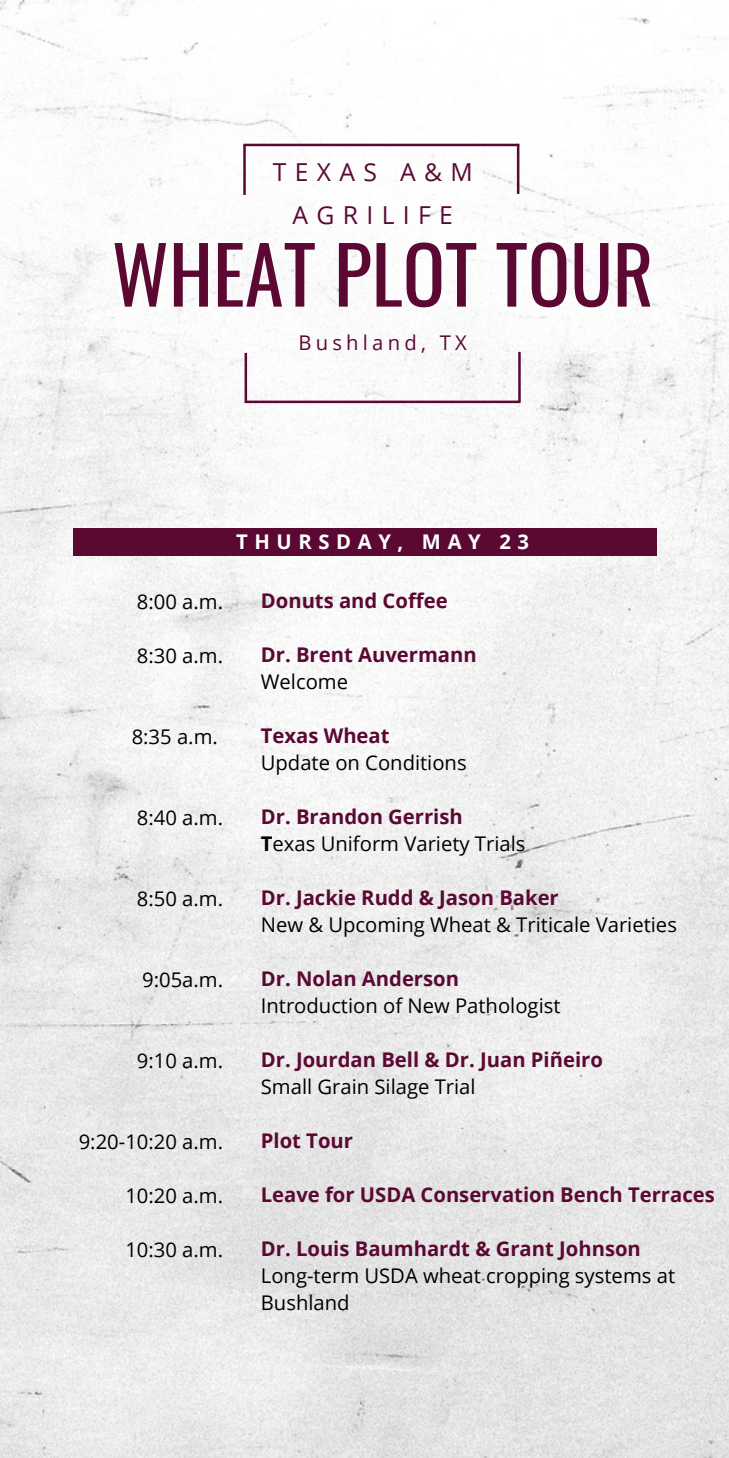
<style>
.page{position:relative;width:729px;height:1458px;background:#fff}
.page>*{position:absolute;margin:0;border:0;box-sizing:border-box;transform-origin:0 0}
.t1{font:78.52px "Oswald";color:#5b0933}
.t2{font:24.75px/42.3px "Open Sans";letter-spacing:.335em;color:#5b0933;text-align:center}
.t3{font:20.25px/27px "Open Sans";color:#000}
.t4{font:700 20.25px "Open Sans";color:#5b0933}
.t5{font:700 20.25px "Open Sans";letter-spacing:.325em;color:#fff}
.t6{font:20.25px "Open Sans";letter-spacing:.21em;color:#5b0933}
.s1{font-weight:700}
</style>
<div class="page">
<img style="left:0;top:0;width:729px;height:1458px">
<hr style="left:245px;top:401px;width:276px;height:2px;background:#5b0933">
<hr style="left:518px;top:352px;width:3px;height:50px;background:#5b0933">
<hr style="left:245px;top:353px;width:2px;height:50px;background:#5b0933">
<hr style="left:244px;top:144px;width:275px;height:2px;background:#5b0933">
<hr style="left:243px;top:145px;width:3px;height:50px;background:#5b0933">
<hr style="left:517px;top:144px;width:2px;height:50px;background:#5b0933">
<div style="left:73px;top:529px;width:583px;height:27px;background:#5b0933"></div>
<h2 class="t2" style="left:273px;top:151px;width:202px">TEXAS A&amp;M<br>AGRILIFE</h2>
<p class="t1" style="left:112px;top:213px;width:543px">WHEAT PLOT TOUR</p>
<p class="t6" style="left:298px;top:328px;width:170px">Bushland, TX</p>
<h1 class="t5" style="left:236px;top:528px;width:294px">THURSDAY, MAY 23</h1>
<p class="t3" style="left:137px;top:588px;width:88px">8:00 a.m.</p>
<h3 class="t3" style="left:137px;top:642px;width:88px">8:30 a.m.</h3>
<p class="t3" style="left:132px;top:723px;width:88px">8:35 a.m.</p>
<p class="t3" style="left:137px;top:804px;width:88px">8:40 a.m.</p>
<p class="t3" style="left:137px;top:885px;width:88px">8:50 a.m.</p>
<p class="t3" style="left:142px;top:966px;width:82px">9:05a.m.</p>
<p class="t3" style="left:137px;top:1047px;width:88px">9:10 a.m.</p>
<p class="t3" style="left:79px;top:1128px;width:146px">9:20-10:20 a.m.</p>
<p class="t3" style="left:125px;top:1182px;width:99px">10:20 a.m.</p>
<p class="t3" style="left:125px;top:1236px;width:99px">10:30 a.m.</p>
<p class="t4" style="left:261px;top:586px;width:188px">Donuts and Coffee</p>
<p class="t4" style="left:261px;top:640px;width:217px">Dr. Brent Auvermann</p>
<h4 class="t3" style="left:261px;top:668px;width:89px">Welcome</h4>
<p class="t4" style="left:261px;top:721px;width:130px">Texas Wheat</p>
<p class="t3" style="left:261px;top:749px;width:207px">Update on Conditions</p>
<p class="t4" style="left:261px;top:802px;width:203px">Dr. Brandon Gerrish</p>
<p class="t3" style="left:261px;top:830px;width:266px"><span class="s1">T</span>exas Uniform Variety Trials</p>
<p class="t4" style="left:261px;top:883px;width:299px">Dr. Jackie Rudd &amp; Jason Baker</p>
<p class="t3" style="left:261px;top:911px;width:418px">New &amp; Upcoming Wheat &amp; Triticale Varieties</p>
<p class="t4" style="left:261px;top:964px;width:200px">Dr. Nolan Anderson</p>
<p class="t3" style="left:261px;top:992px;width:301px">Introduction of New Pathologist</p>
<p class="t4" style="left:261px;top:1045px;width:344px">Dr. Jourdan Bell &amp; Dr. Juan Piñeiro</p>
<p class="t3" style="left:261px;top:1073px;width:216px">Small Grain Silage Trial</p>
<p class="t4" style="left:261px;top:1126px;width:94px">Plot Tour</p>
<p class="t4" style="left:261px;top:1180px;width:455px">Leave for USDA Conservation Bench Terraces</p>
<h4 class="t4" style="left:261px;top:1234px;width:382px">Dr. Louis Baumhardt &amp; Grant Johnson</h4>
<h4 class="t3" style="left:261px;top:1262px;width:416px">Long-term USDA wheat cropping systems at<br>Bushland</h4>
</div>
